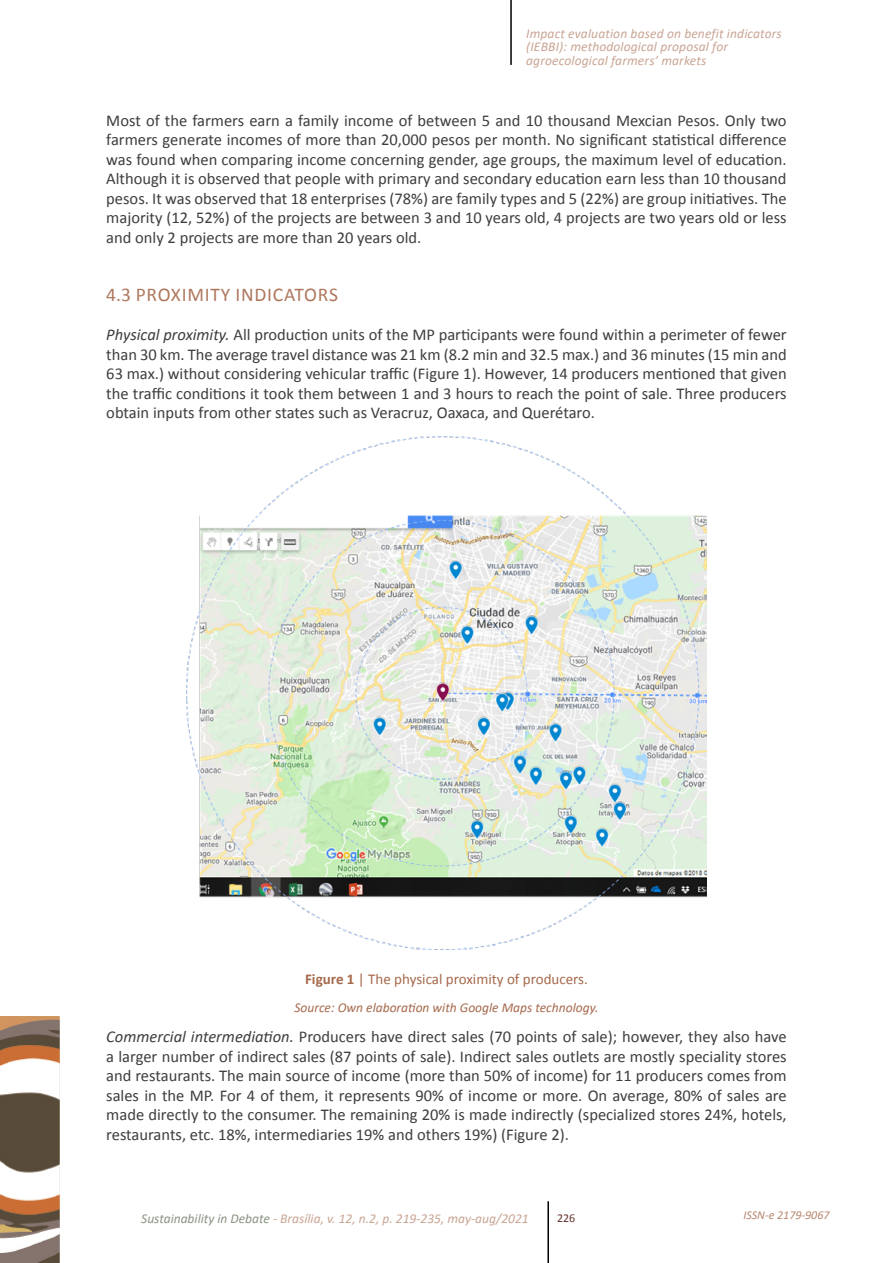
<style>
.page{position:relative;width:893px;height:1263px;background:#fff}
.page>*{position:absolute;margin:0;border:0;box-sizing:border-box;transform-origin:0 0}
.t1{font:19.5px "Calibri";letter-spacing:.04em;color:#af785e}
.t2{font:16.5px/19.5px "Calibri";color:#3e3d40;text-align:justify}
.t3{font:15px "Calibri";color:#a6694c}
.t4{font:italic 13.5px/13.5px "Calibri";letter-spacing:.01em;color:#caa594}
.t5{font:italic 13.5px "Calibri";color:#a6694c}
.t6{font:italic 12px "Calibri";color:#b88770}
.t7{font:12px "Calibri";color:#673430}
.s1{font-style:italic}
.s2{font-weight:700}
.s3{color:#8b9583}
</style>
<div class="page">
<hr style="left:510px;top:0;width:2px;height:65px;background:#000">
<hr style="left:547px;top:1201px;width:2px;height:62px;background:#000">
<img style="left:0;top:1016px;width:60px;height:247px">
<img style="left:186px;top:437px;width:520px;height:512px">
<p class="t4" style="left:526px;top:26px;width:257px">Impact evaluation based on benefit indicators (IEBBI): methodological proposal for agroecological farmers’ markets</p>
<p class="t2" style="left:106px;top:111px;width:682px">Most of the farmers earn a family income of between 5 and 10 thousand Mexcian Pesos. Only two farmers generate incomes of more than 20,000 pesos per month. No significant statistical difference was found when comparing income concerning gender, age groups, the maximum level of education.<br>Although it is observed that people with primary and secondary education earn less than 10 thousand pesos. It was observed that 18 enterprises (78%) are family types and 5 (22%) are group initiatives. The majority (12, 52%) of the projects are between 3 and 10 years old, 4 projects are two years old or less and only 2 projects are more than 20 years old.</p>
<p class="t1" style="left:106px;top:283px;width:233px">4.3 PROXIMITY INDICATORS</p>
<p class="t2" style="left:106px;top:325px;width:682px"><span class="s1">Physical proximity.</span> All production units of the MP participants were found within a perimeter of fewer than 30 km. The average travel distance was 21 km (8.2 min and 32.5 max.) and 36 minutes (15 min and 63 max.) without considering vehicular traffic (Figure 1). However, 14 producers mentioned that given the traffic conditions it took them between 1 and 3 hours to reach the point of sale. Three producers obtain inputs from other states such as Veracruz, Oaxaca, and Querétaro.</p>
<p class="t3" style="left:305px;top:969px;width:284px"><span class="s2">Figure 1</span> | The physical proximity of producers.</p>
<p class="t5" style="left:294px;top:998px;width:305px">Source: Own elaboration with Google Maps technology.</p>
<p class="t2" style="left:106px;top:1027px;width:682px"><span class="s1">Commercial intermediation.</span> Producers have direct sales (70 points of sale); however, they also have a larger number of indirect sales (87 points of sale). Indirect sales outlets are mostly speciality stores and restaurants. The main source of income (more than 50% of income) for 11 producers comes from sales in the MP. For 4 of them, it represents 90% of income or more. On average, 80% of sales are made directly to the consumer. The remaining 20% is made indirectly (specialized stores 24%, hotels, restaurants, etc. 18%, intermediaries 19% and others 19%) (Figure 2).</p>
<p class="t4" style="left:141px;top:1211px;width:389px"><span class="s3">Sustainability in Debate</span> - Brasília, v. 12, n.2, p. 219-235, may-aug/2021</p>
<p class="t6" style="left:743px;top:1206px;width:88px">ISSN-e 2179-9067</p>
<p class="t7" style="left:557px;top:1210px;width:20px">226</p>
</div>
